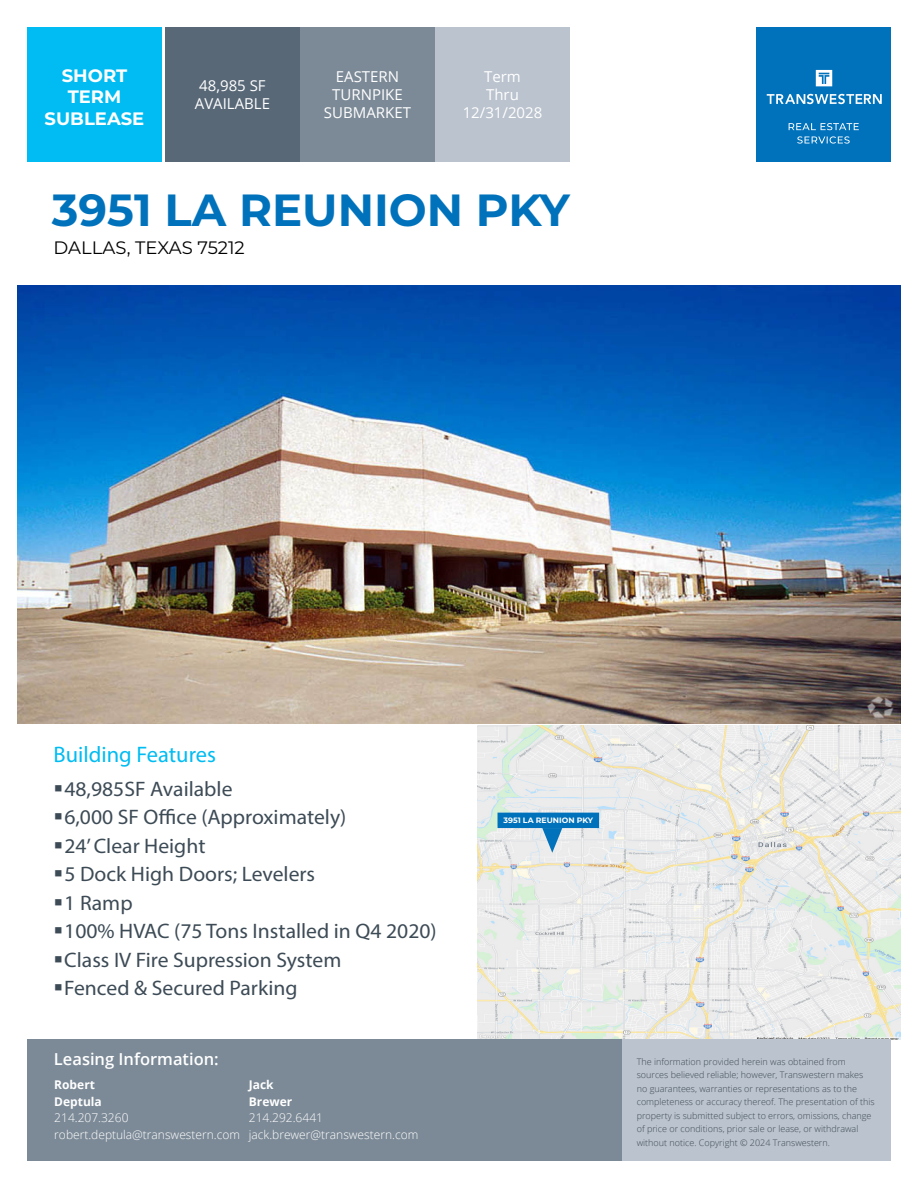
<style>
.page{position:relative;width:918px;height:1188px;background:#fff}
.page>*{position:absolute;margin:0;border:0;box-sizing:border-box;transform-origin:0 0}
.t1{font:700 45px "Montserrat";color:#0072bc}
.t2{font:22.5px "Myriad Pro";color:#00bcf2}
.t3{font:21px/28.5px "Myriad Pro";color:#3d4b56}
.t4{font:700 18px/21.6px "Montserrat";color:#fff;text-align:center}
.t5{font:18px "Montserrat";color:#000}
.t6{font:600 16.5px "Open Sans";color:#fff}
.t7{font:15px/18px "Open Sans";color:#fff;text-align:center}
.t8{font:300 12px/16.5px "Open Sans";color:#fff}
.t9{font:700 12px/16.5px "Open Sans";color:#fff}
.t10{font:300 9px/13.5px "Open Sans";color:#3d4b56}
.t11{font:700 7.8px "Montserrat";color:#fff}
</style>
<div class="page">
<div style="left:165px;top:27px;width:135px;height:135px;background:#586877"></div>
<div style="left:27px;top:27px;width:135px;height:135px;background:#00bcf2"></div>
<div style="left:756px;top:27px;width:135px;height:135px;background:#0072bc"></div>
<svg style="left:797px;top:136px;width:53px;height:8px"></svg>
<svg style="left:789px;top:123px;width:70px;height:7px"></svg>
<svg style="left:767px;top:94px;width:115px;height:10px"></svg>
<svg style="left:816px;top:70px;width:16px;height:16px"></svg>
<div style="left:300px;top:27px;width:135px;height:135px;background:#7c8a97"></div>
<div style="left:435px;top:27px;width:135px;height:135px;background:#bbc3ce"></div>
<img style="left:17px;top:285px;width:884px;height:439px">
<img style="left:477px;top:726px;width:424px;height:314px">
<svg style="left:498px;top:813px;width:101px;height:40px;background:#83b6d6"></svg>
<div style="left:27px;top:1040px;width:595px;height:121px;background:#7c8a97"></div>
<div style="left:623px;top:1040px;width:268px;height:121px;background:#bbc3ce"></div>
<h3 class="t4" style="left:45px;top:64px;width:101px">SHORT<br>TERM<br>SUBLEASE</h3>
<h3 class="t7" style="left:195px;top:76px;width:77px;text-align:left">48,985 SF<br>AVAILABLE</h3>
<h3 class="t7" style="left:324px;top:67px;width:89px">EASTERN<br>TURNPIKE<br>SUBMARKET</h3>
<h3 class="t7" style="left:463px;top:67px;width:81px">Term<br>Thru<br>12/31/2028</h3>
<h1 class="t1" style="left:52px;top:177px;width:519px">3951 LA REUNION PKY</h1>
<h3 class="t5" style="left:54px;top:235px;width:193px">DALLAS, TEXAS 75212</h3>
<h2 class="t2" style="left:54px;top:741px;width:164px">Building Features</h2>
<h3 class="t3" style="left:64px;top:774px;width:374px">48,985SF Available<br>6,000 SF Office (Approximately)<br>24’ Clear Height<br>5 Dock High Doors; Levelers<br>1 Ramp<br>100% HVAC (75 Tons Installed in Q4 2020)<br>Class IV Fire Supression System<br>Fenced &amp; Secured Parking</h3>
<p class="t11" style="left:504px;top:815px;width:91px">3951 LA REUNION PKY</p>
<h3 class="t6" style="left:54px;top:1047px;width:166px">Leasing Information:</h3>
<p class="t10" style="left:637px;top:1055px;width:239px">The information provided herein was obtained from sources believed reliable; however, Transwestern makes no guarantees, warranties or representations as to the completeness or accuracy thereof. The presentation of this property is submitted subject to errors, omissions, change of price or conditions, prior sale or lease, or withdrawal without notice. Copyright © 2024 Transwestern.</p>
<h3 class="t9" style="left:54px;top:1076px;width:49px">Robert<br>Deptula</h3>
<h3 class="t8" style="left:54px;top:1109px;width:187px">214.207.3260 robert.deptula@transwestern.com</h3>
<h3 class="t9" style="left:249px;top:1076px;width:45px">Jack<br>Brewer</h3>
<h3 class="t8" style="left:249px;top:1109px;width:171px">214.292.6441 jack.brewer@transwestern.com</h3>
</div>
